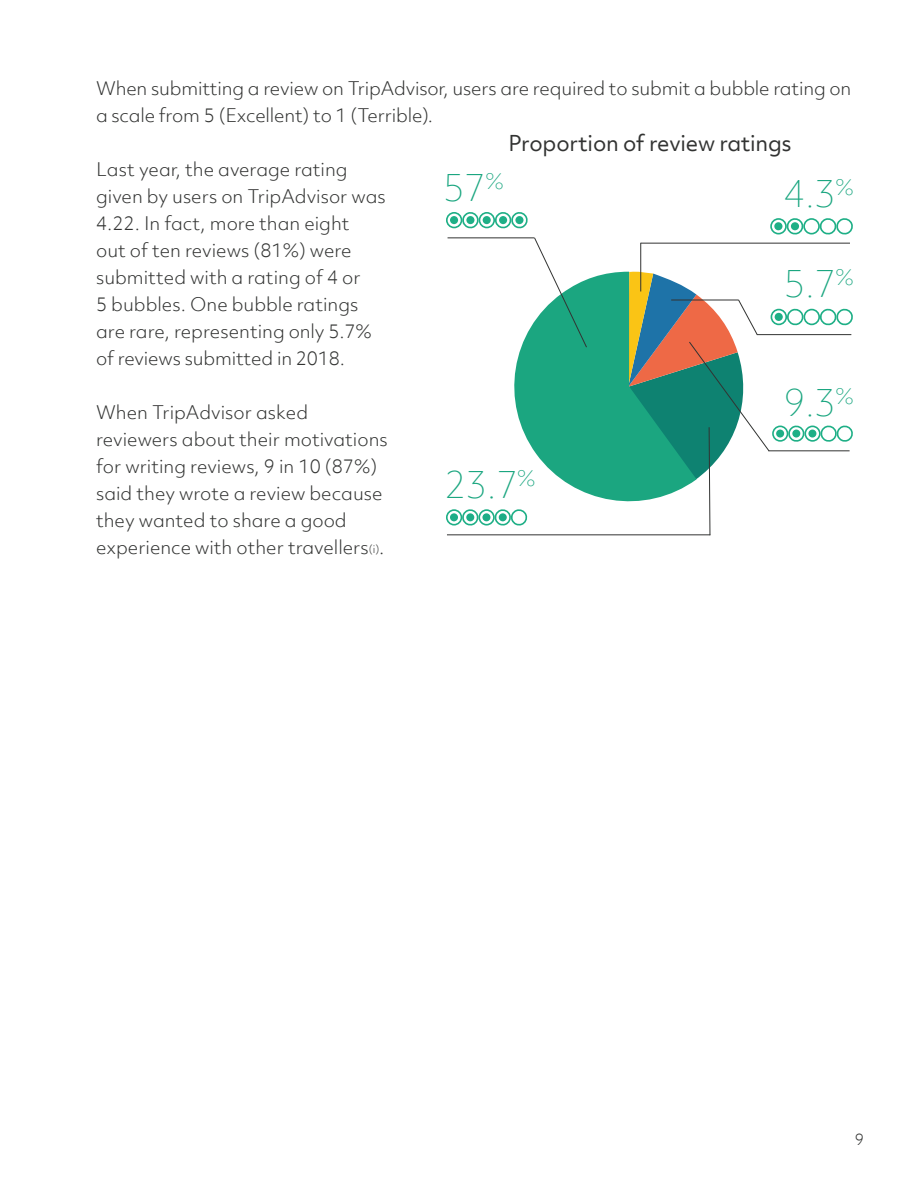
<style>
.page{position:relative;width:918px;height:1188px;background:#fff}
.page>*{position:absolute;margin:0;border:0;box-sizing:border-box;transform-origin:0 0}
.t1{font:100 36px "Objektiv Mk 2";color:#1ba680}
.t2{font:21px "Objektiv Mk 2";letter-spacing:-.01em;color:#323332}
.t3{font:300 18px/27px "Objektiv Mk 2";color:#323332}
.t4{font:300 15px "Objektiv Mk 2";color:#323332}
.s1{font-size:10.5px}
</style>
<div class="page">
<svg style="left:514px;top:272px;width:114px;height:230px;fill:#1ba680"></svg>
<hr style="left:448px;top:238px;width:86px;height:1px;background:#323332">
<svg style="left:495px;top:509px;width:33px;height:17px"></svg>
<svg style="left:462px;top:509px;width:16px;height:17px"></svg>
<svg style="left:446px;top:509px;width:16px;height:17px"></svg>
<svg style="left:448px;top:511px;width:13px;height:13px"></svg>
<svg style="left:478px;top:509px;width:17px;height:17px"></svg>
<svg style="left:480px;top:511px;width:13px;height:13px"></svg>
<div style="left:499px;top:513px;width:8px;height:8px;background:#1dad87;border-radius:50%"></div>
<div style="left:450px;top:513px;width:8px;height:8px;background:#1dad87;border-radius:50%"></div>
<div style="left:466px;top:513px;width:8px;height:8px;background:#1dad87;border-radius:50%"></div>
<div style="left:482px;top:513px;width:8px;height:8px;background:#1dad87;border-radius:50%"></div>
<hr style="left:641px;top:243px;width:209px;height:1px;background:#323332">
<svg style="left:495px;top:212px;width:33px;height:17px"></svg>
<svg style="left:462px;top:212px;width:18px;height:17px"></svg>
<svg style="left:446px;top:212px;width:16px;height:16px"></svg>
<svg style="left:448px;top:214px;width:13px;height:13px"></svg>
<svg style="left:479px;top:212px;width:16px;height:16px"></svg>
<svg style="left:480px;top:214px;width:13px;height:13px"></svg>
<div style="left:499px;top:216px;width:8px;height:8px;background:#1eaf86;border-radius:50%"></div>
<div style="left:515px;top:216px;width:9px;height:8px;background:#1eaf86;border-radius:50%"></div>
<div style="left:450px;top:216px;width:8px;height:8px;background:#1eaf86;border-radius:50%"></div>
<div style="left:466px;top:216px;width:8px;height:8px;background:#1eaf86;border-radius:50%"></div>
<div style="left:483px;top:216px;width:8px;height:8px;background:#1eaf86;border-radius:50%"></div>
<hr style="left:757px;top:334px;width:94px;height:1px;background:#323332">
<svg style="left:821px;top:425px;width:32px;height:17px"></svg>
<svg style="left:788px;top:425px;width:16px;height:17px"></svg>
<svg style="left:772px;top:426px;width:16px;height:16px"></svg>
<svg style="left:774px;top:427px;width:13px;height:13px"></svg>
<svg style="left:804px;top:426px;width:17px;height:16px"></svg>
<svg style="left:806px;top:427px;width:13px;height:13px"></svg>
<div style="left:776px;top:430px;width:8px;height:8px;background:#1eaf86;border-radius:50%"></div>
<div style="left:792px;top:430px;width:8px;height:8px;background:#1eaf86;border-radius:50%"></div>
<div style="left:808px;top:430px;width:8px;height:8px;background:#1eaf86;border-radius:50%"></div>
<hr style="left:769px;top:450px;width:81px;height:1px;background:#323332">
<svg style="left:820px;top:218px;width:33px;height:17px"></svg>
<svg style="left:787px;top:218px;width:17px;height:17px"></svg>
<svg style="left:770px;top:218px;width:17px;height:17px"></svg>
<svg style="left:772px;top:220px;width:13px;height:13px"></svg>
<svg style="left:803px;top:218px;width:17px;height:17px"></svg>
<div style="left:805px;top:220px;width:13px;height:13px;background:#fff;border-radius:50%"></div>
<div style="left:774px;top:222px;width:8px;height:8px;background:#1eaf86;border-radius:50%"></div>
<div style="left:791px;top:222px;width:8px;height:8px;background:#1eaf86;border-radius:50%"></div>
<hr style="left:447px;top:535px;width:263px;height:1px;background:#323332">
<svg style="left:820px;top:308px;width:33px;height:18px"></svg>
<svg style="left:787px;top:308px;width:18px;height:18px"></svg>
<svg style="left:771px;top:309px;width:16px;height:16px"></svg>
<svg style="left:772px;top:310px;width:13px;height:14px"></svg>
<svg style="left:804px;top:309px;width:16px;height:16px"></svg>
<div style="left:805px;top:310px;width:13px;height:14px;background:#fff;border-radius:50%"></div>
<div style="left:775px;top:313px;width:8px;height:8px;background:#1eaf86;border-radius:50%"></div>
<svg style="left:534px;top:237px;width:53px;height:111px"></svg>
<hr style="left:640px;top:243px;width:1px;height:48px;background:#323332">
<svg style="left:628px;top:271px;width:142px;height:265px"></svg>
<hr style="left:671px;top:300px;width:68px;height:1px;background:#323332">
<p class="t3" style="left:96px;top:74px;width:757px">When submitting a review on TripAdvisor, users are required to submit a bubble rating on a scale from 5 (Excellent) to 1 (Terrible).</p>
<p class="t3" style="left:96px;top:155px;width:291px">Last year, the average rating given by users on TripAdvisor was<br>4.22. In fact, more than eight<br>out of ten reviews (81%) were submitted with a rating of 4 or<br>5 bubbles. One bubble ratings are rare, representing only 5.7% of reviews submitted in 2018.</p>
<p class="t3" style="left:96px;top:398px;width:293px">When TripAdvisor asked reviewers about their motivations for writing reviews, 9 in 10 (87%) said they wrote a review because they wanted to share a good experience with other travellers<span class="s1">(i)</span>.</p>
<p class="t2" style="left:508px;top:128px;width:285px">Proportion of review ratings</p>
<p class="t1" style="left:443px;top:163px;width:62px">57<sup>%</sup></p>
<p class="t1" style="left:784px;top:169px;width:72px">4.3<sup>%</sup></p>
<p class="t1" style="left:784px;top:259px;width:72px">5.7<sup>%</sup></p>
<p class="t1" style="left:784px;top:378px;width:72px">9.3<sup>%</sup></p>
<p class="t1" style="left:444px;top:460px;width:93px">23.7<sup>%</sup></p>
<p class="t4" style="left:855px;top:1130px;width:11px">9</p>
</div>
